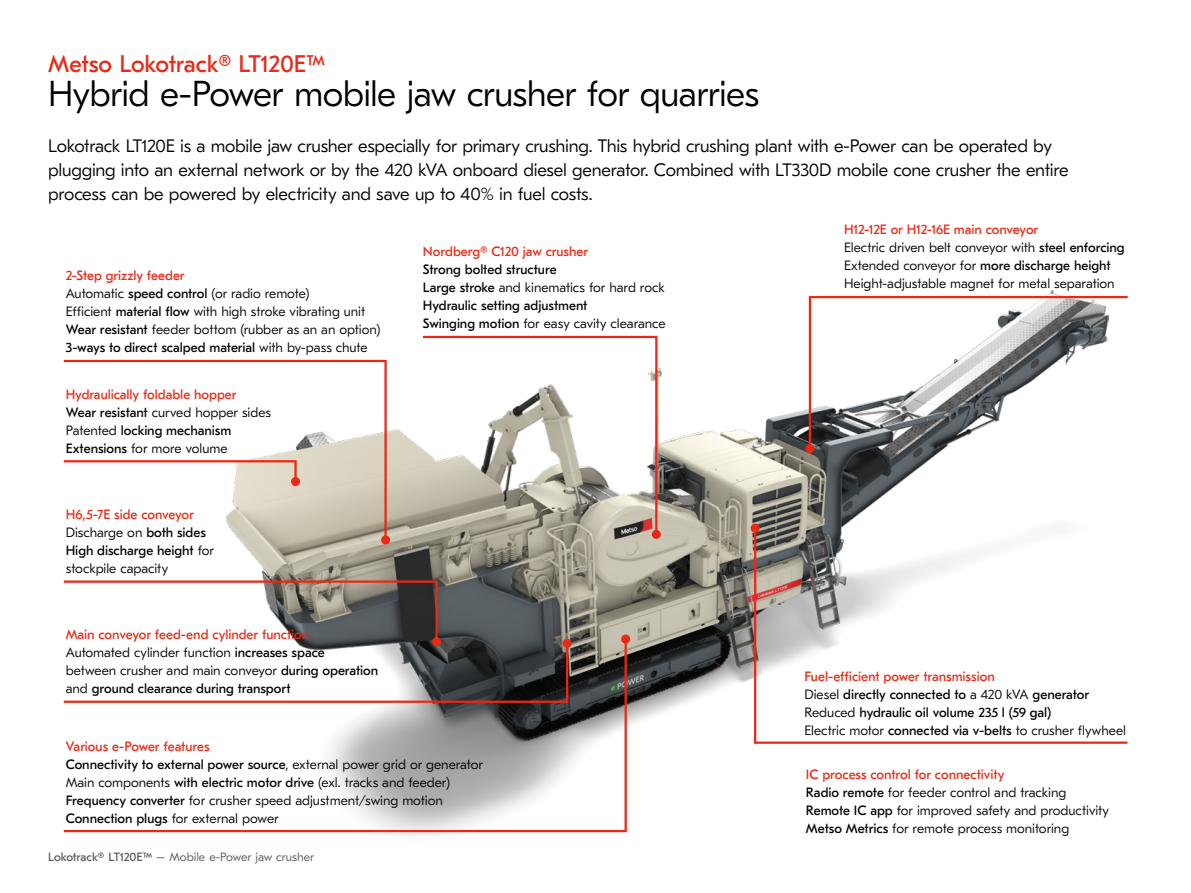
<style>
.page{position:relative;width:1191px;height:893px;background:#fff}
.page>*{position:absolute;margin:0;border:0;box-sizing:border-box;transform-origin:0 0}
.t1{font:300 36px "GT Eesti Pro Text";letter-spacing:-.02em;color:#000}
.t2{font:24px "GT Eesti Pro Text";letter-spacing:-.01em;color:#eb2814}
.t3{font:300 18px/24px "GT Eesti Pro Text";letter-spacing:-.015em;color:#000}
.t4{font:300 13.5px/18px "GT Eesti Pro Text";letter-spacing:-.005em;color:#000}
.t5{font:13.5px/18px "GT Eesti Pro Text";letter-spacing:-.005em;color:#000}
.t6{font:13.5px "GT Eesti Pro Text";letter-spacing:-.005em;color:#eb2814}
.t7{font:300 12px "GT Eesti Pro Text";color:#585857}
.s1{font-weight:400;color:#eb2814}
.s2{font-weight:400}
.s3{color:#eb2814}
.s4{font-weight:300}
</style>
<div class="page">
<img style="left:241px;top:290px;width:817px;height:545px">
<svg style="left:63px;top:359px;width:325px;height:183px"></svg>
<div style="left:381px;top:535px;width:9px;height:9px;background:#eb2814;border-radius:50%"></div>
<svg style="left:421px;top:335px;width:237px;height:202px"></svg>
<div style="left:652px;top:530px;width:9px;height:9px;background:#eb2814;border-radius:50%"></div>
<svg style="left:63px;top:637px;width:565px;height:196px"></svg>
<div style="left:621px;top:635px;width:9px;height:9px;background:#eb2814;border-radius:50%"></div>
<svg style="left:63px;top:579px;width:506px;height:125px"></svg>
<div style="left:432px;top:637px;width:9px;height:9px;background:#eb2814;border-radius:50%"></div>
<svg style="left:753px;top:526px;width:375px;height:219px"></svg>
<div style="left:750px;top:524px;width:9px;height:9px;background:#eb2814;border-radius:50%"></div>
<svg style="left:807px;top:295px;width:321px;height:156px"></svg>
<div style="left:805px;top:444px;width:9px;height:9px;background:#eb2814;border-radius:50%"></div>
<h2 class="t2" style="left:48px;top:50px;width:279px">Metso Lokotrack® LT120E™</h2>
<h1 class="t1" style="left:48px;top:74px;width:712px">Hybrid e-Power mobile jaw crusher for quarries</h1>
<p class="t3" style="left:48px;top:134px;width:1022px">Lokotrack LT120E is a mobile jaw crusher especially for primary crushing. This hybrid crushing plant with e-Power can be operated by plugging into an external network or by the 420 kVA onboard diesel generator. Combined with LT330D mobile cone crusher the entire process can be powered by electricity and save up to 40% in fuel costs.</p>
<p class="t4" style="left:66px;top:267px;width:316px"><span class="s1">2-Step grizzly feeder<br></span>Automatic <span class="s2">speed control</span> (or radio remote)<br>Efficient <span class="s2">material flow</span> with high stroke vibrating unit <span class="s2">Wear resistant</span> feeder bottom (rubber as an an option)<br><span class="s2">3-ways to direct scalped material</span> with by-pass chute</p>
<p class="t5" style="left:66px;top:385px;width:207px"><span class="s3">Hydraulically foldable hopper<br></span>Wear resistant <span class="s4">curved hopper sides<br>Patented</span> locking mechanism<br>Extensions <span class="s4">for more volume</span></p>
<p class="t4" style="left:66px;top:505px;width:150px"><span class="s1">H6,5-7E side conveyor<br></span>Discharge on <span class="s2">both sides<br>High discharge height</span> for stockpile capacity</p>
<p class="t5" style="left:66px;top:626px;width:314px"><span class="s3">Main conveyor feed-end cylinder function<br></span><span class="s4">Automated cylinder function</span> increases space <span class="s4">between crusher and main conveyor</span> during operation <span class="s4">and</span> ground clearance during transport</p>
<p class="t6" style="left:423px;top:244px;width:167px">Nordberg® C120 jaw crusher</p>
<p class="t5" style="left:423px;top:260px;width:244px">Strong bolted structure<br>Large stroke <span class="s4">and kinematics for hard rock </span>Hydraulic setting adjustment<br>Swinging motion <span class="s4">for easy cavity clearance</span></p>
<p class="t4" style="left:66px;top:738px;width:419px"><span class="s1">Various e-Power features<br></span><span class="s2">Connectivity to external power source</span>, external power grid or generator Main components <span class="s2">with electric motor drive</span> (exl. tracks and feeder)<br><span class="s2">Frequency converter</span> for crusher speed adjustment/swing motion <span class="s2">Connection plugs</span> for external power</p>
<p class="t7" style="left:48px;top:850px;width:267px"><span class="s2">Lokotrack® LT120E™</span> – Mobile e-Power jaw crusher</p>
<p class="t4" style="left:844px;top:221px;width:282px"><span class="s1">H12-12E or H12-16E main conveyor<br></span>Electric driven belt conveyor with <span class="s2">steel enforcing </span>Extended conveyor for <span class="s2">more discharge height </span>Height-adjustable magnet for metal separation</p>
<p class="t5" style="left:804px;top:667px;width:323px"><span class="s3">Fuel-efficient power transmission<br></span><span class="s4">Diesel</span> directly connected to <span class="s4">a 420 kVA</span> generator <span class="s4">Reduced</span> hydraulic oil volume 235 l (59 gal)<br><span class="s4">Electric motor</span> connected via v-belts <span class="s4">to crusher flywheel</span></p>
<p class="t4" style="left:806px;top:766px;width:305px"><span class="s1">IC process control for connectivity<br></span><span class="s2">Radio remote</span> for feeder control and tracking <span class="s2">Remote IC app</span> for improved safety and productivity <span class="s2">Metso Metrics</span> for remote process monitoring</p>
</div>
